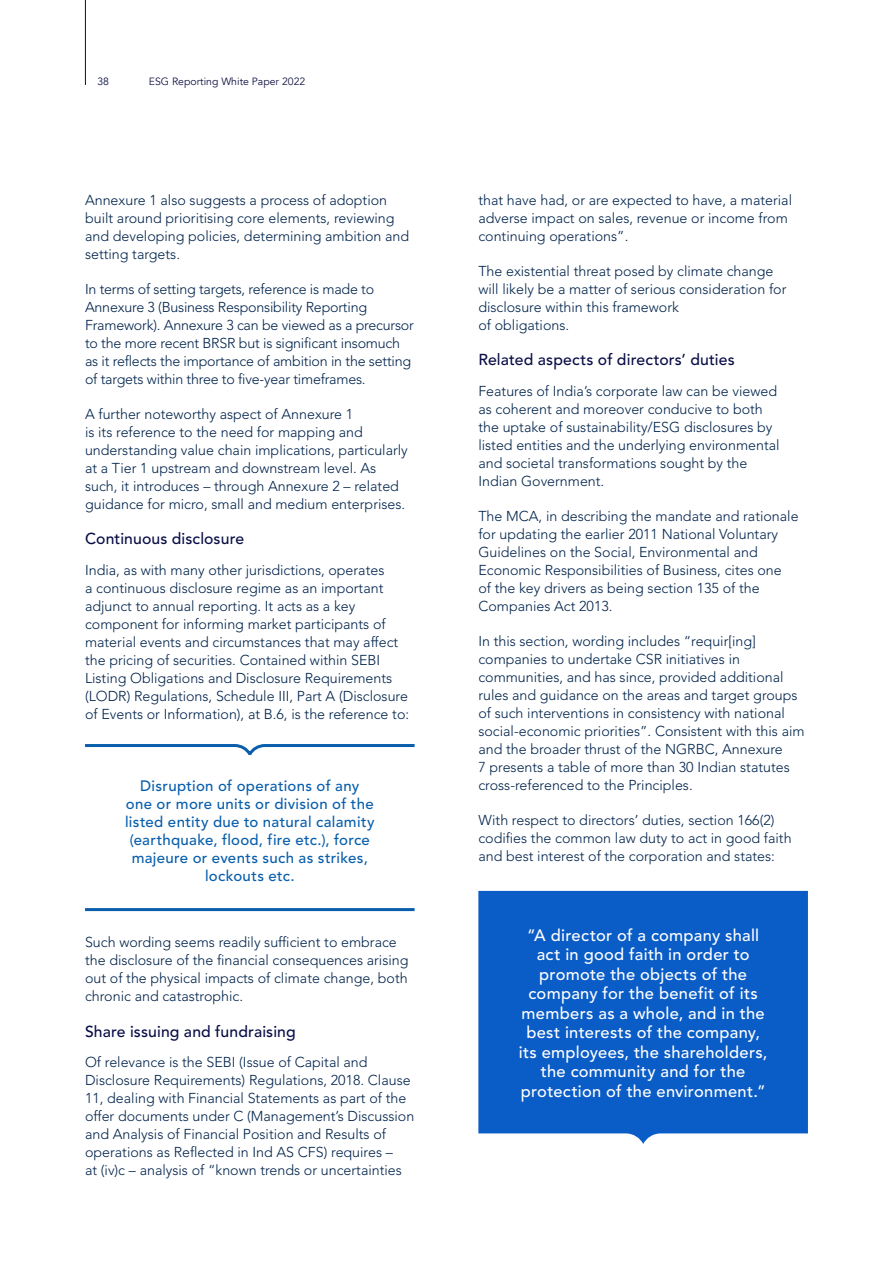
<style>
.page{position:relative;width:893px;height:1263px;background:#fff}
.page>*{position:absolute;margin:0;border:0;box-sizing:border-box;transform-origin:0 0}
.t1{font:500 16.5px/19.5px "Avenir LT Std";letter-spacing:.015em;color:#fff;text-align:center}
.t2{font:500 15.75px "Avenir LT Std";letter-spacing:.01em;color:#090d46}
.t3{font:500 15px/18px "Avenir LT Std";letter-spacing:.02em;color:#085eac;text-align:center}
.t4{font:300 14.25px/18px "Avenir LT Std";color:#00234b}
.t5{font:10.5px "Avenir";color:#111246}
.t6{font:10.5px "Avenir";color:#090d46}
</style>
<div class="page">
<hr style="left:85px;top:0;width:1px;height:85px;background:#090d46">
<svg style="left:85px;top:744px;width:330px;height:11px"></svg>
<hr style="left:85px;top:908px;width:330px;height:3px;background:#085eac">
<svg style="left:478px;top:891px;width:330px;height:253px;background:#1664c9"></svg>
<p class="t6" style="left:97px;top:75px;width:13px">38</p>
<p class="t5" style="left:149px;top:75px;width:158px">ESG Reporting White Paper 2022</p>
<p class="t4" style="left:85px;top:191px;width:326px">Annexure 1 also suggests a process of adoption built around prioritising core elements, reviewing and developing policies, determining ambition and setting targets.</p>
<p class="t4" style="left:85px;top:280px;width:330px">In terms of setting targets, reference is made to Annexure 3 (Business Responsibility Reporting Framework). Annexure 3 can be viewed as a precursor to the more recent BRSR but is significant insomuch as it reflects the importance of ambition in the setting of targets within three to five-year timeframes.</p>
<p class="t4" style="left:85px;top:405px;width:324px">A further noteworthy aspect of Annexure 1<br>is its reference to the need for mapping and understanding value chain implications, particularly at a Tier 1 upstream and downstream level. As such, it introduces – through Annexure 2 – related guidance for micro, small and medium enterprises.</p>
<p class="t2" style="left:85px;top:530px;width:161px">Continuous disclosure</p>
<p class="t4" style="left:85px;top:561px;width:326px">India, as with many other jurisdictions, operates<br>a continuous disclosure regime as an important adjunct to annual reporting. It acts as a key component for informing market participants of material events and circumstances that may affect the pricing of securities. Contained within SEBI Listing Obligations and Disclosure Requirements (LODR) Regulations, Schedule III, Part A (Disclosure of Events or Information), at B.6, is the reference to:</p>
<p class="t3" style="left:125px;top:777px;width:251px">Disruption of operations of any<br>one or more units or division of the listed entity due to natural calamity (earthquake, flood, fire etc.), force majeure or events such as strikes, lockouts etc.</p>
<p class="t4" style="left:85px;top:933px;width:325px">Such wording seems readily sufficient to embrace the disclosure of the financial consequences arising out of the physical impacts of climate change, both chronic and catastrophic.</p>
<p class="t2" style="left:85px;top:1022px;width:212px">Share issuing and fundraising</p>
<p class="t4" style="left:85px;top:1053px;width:331px">Of relevance is the SEBI (Issue of Capital and Disclosure Requirements) Regulations, 2018. Clause 11, dealing with Financial Statements as part of the offer documents under C (Management’s Discussion and Analysis of Financial Position and Results of operations as Reflected in Ind AS CFS) requires –<br>at (iv)c – analysis of “known trends or uncertainties</p>
<p class="t4" style="left:478px;top:191px;width:315px">that have had, or are expected to have, a material adverse impact on sales, revenue or income from continuing operations”.</p>
<p class="t4" style="left:478px;top:262px;width:310px">The existential threat posed by climate change will likely be a matter of serious consideration for disclosure within this framework<br>of obligations.</p>
<p class="t2" style="left:478px;top:351px;width:258px">Related aspects of directors’ duties</p>
<p class="t4" style="left:478px;top:382px;width:303px">Features of India’s corporate law can be viewed as coherent and moreover conducive to both the uptake of sustainability/ESG disclosures by listed entities and the underlying environmental and societal transformations sought by the Indian Government.</p>
<p class="t4" style="left:478px;top:507px;width:322px">The MCA, in describing the mandate and rationale for updating the earlier 2011 National Voluntary Guidelines on the Social, Environmental and Economic Responsibilities of Business, cites one<br>of the key drivers as being section 135 of the Companies Act 2013.</p>
<p class="t4" style="left:478px;top:632px;width:328px">In this section, wording includes “requir[ing] companies to undertake CSR initiatives in communities, and has since, provided additional rules and guidance on the areas and target groups of such interventions in consistency with national social-economic priorities”. Consistent with this aim and the broader thrust of the NGRBC, Annexure<br>7 presents a table of more than 30 Indian statutes cross-referenced to the Principles.</p>
<p class="t4" style="left:478px;top:811px;width:315px">With respect to directors’ duties, section 166(2) codifies the common law duty to act in good faith and best interest of the corporation and states:</p>
<p class="t1" style="left:519px;top:925px;width:250px">“A director of a company shall act in good faith in order to promote the objects of the company for the benefit of its members as a whole, and in the best interests of the company, its employees, the shareholders, the community and for the protection of the environment.”</p>
</div>
